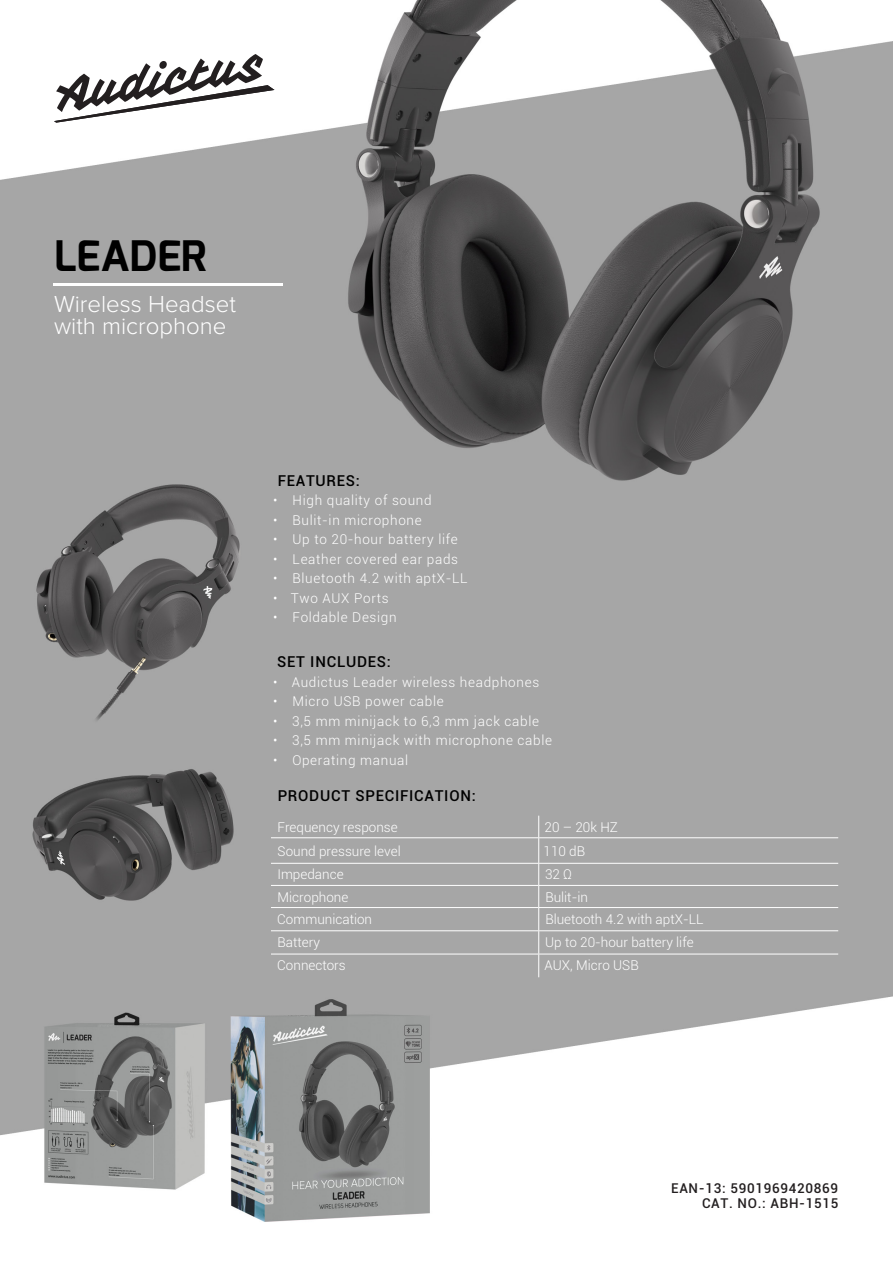
<style>
.page{position:relative;width:893px;height:1263px;background:#fff}
.page>*{position:absolute;margin:0;border:0;box-sizing:border-box;transform-origin:0 0}
.Header_in_TEXT_2{font:700 42px "Exo";color:#000}
.Header_in_TEXT_2-2{font:300 24px/22.5px "Proxima Nova";color:#fff}
.Header_in_TEXT_2-3{font:500 15px "Roboto";letter-spacing:.05em;color:#000}
.t1{font:300 13.5px "Roboto";letter-spacing:.05em;color:#fff}
.t2{font:300 13.5px "Roboto";color:#fff}
.t3{font:500 13.5px/15px "Roboto";letter-spacing:.05em;color:#231f20;text-align:right}
</style>
<div class="page">
<img style="left:0;top:0;width:893px;height:1222px">
<svg style="left:54px;top:54px;width:221px;height:69px"></svg>
<hr style="left:271px;top:837px;width:268px;height:1px;background:#fff">
<hr style="left:271px;top:863px;width:268px;height:1px;background:#fff">
<hr style="left:539px;top:837px;width:299px;height:1px;background:#fff">
<hr style="left:539px;top:863px;width:299px;height:1px;background:#fff">
<hr style="left:271px;top:885px;width:268px;height:1px;background:#fff">
<hr style="left:539px;top:885px;width:299px;height:1px;background:#fff">
<hr style="left:271px;top:907px;width:268px;height:1px;background:#fff">
<hr style="left:539px;top:907px;width:299px;height:1px;background:#fff">
<hr style="left:271px;top:930px;width:268px;height:1px;background:#fff">
<svg style="left:538px;top:816px;width:1px;height:161px"></svg>
<hr style="left:271px;top:954px;width:268px;height:1px;background:#fff">
<hr style="left:539px;top:930px;width:299px;height:1px;background:#fff">
<hr style="left:539px;top:954px;width:299px;height:1px;background:#fff">
<hr style="left:53px;top:284px;width:230px;height:2px;background:#fff">
<p class="Header_in_TEXT_2" style="left:54px;top:229px;width:154px">LEADER</p>
<p class="Header_in_TEXT_2-2" style="left:54px;top:291px;width:184px">Wireless Headset with microphone</p>
<p class="Header_in_TEXT_2-3" style="left:278px;top:470px;width:84px">FEATURES:</p>
<p class="t1" style="left:273px;top:491px;width:160px">• High quality of sound</p>
<p class="t1" style="left:273px;top:510px;width:150px">• Bulit-in microphone</p>
<p class="t1" style="left:273px;top:530px;width:186px">• Up to 20-hour battery life</p>
<p class="t1" style="left:273px;top:549px;width:186px">• Leather covered ear pads</p>
<p class="t1" style="left:273px;top:569px;width:196px">• Bluetooth 4.2 with aptX-LL</p>
<p class="t1" style="left:273px;top:588px;width:117px">• Two AUX Ports</p>
<p class="t1" style="left:273px;top:608px;width:125px">• Foldable Design</p>
<p class="Header_in_TEXT_2-3" style="left:277px;top:651px;width:115px">SET INCLUDES:</p>
<p class="t1" style="left:273px;top:672px;width:267px">• Audictus Leader wireless headphones</p>
<p class="t1" style="left:273px;top:692px;width:172px">• Micro USB power cable</p>
<p class="t1" style="left:273px;top:711px;width:267px">• 3,5 mm minijack to 6,3 mm jack cable</p>
<p class="t1" style="left:273px;top:731px;width:280px">• 3,5 mm minijack with microphone cable</p>
<p class="t1" style="left:273px;top:750px;width:136px">• Operating manual</p>
<p class="Header_in_TEXT_2-3" style="left:278px;top:785px;width:200px">PRODUCT SPECIFICATION:</p>
<p class="t2" style="left:278px;top:818px;width:122px">Frequency response</p>
<p class="t1" style="left:545px;top:818px;width:75px">20 – 20k HZ</p>
<p class="t2" style="left:278px;top:841px;width:125px">Sound pressure level</p>
<p class="t1" style="left:544px;top:841px;width:43px">110 dB</p>
<p class="t2" style="left:277px;top:865px;width:68px">Impedance</p>
<p class="t1" style="left:545px;top:865px;width:29px">32 Ω</p>
<p class="t2" style="left:278px;top:887px;width:72px">Microphone</p>
<p class="t1" style="left:545px;top:887px;width:44px">Bulit-in</p>
<p class="t2" style="left:277px;top:909px;width:96px">Communication</p>
<p class="t2" style="left:545px;top:909px;width:160px">Bluetooth 4.2 with aptX-LL</p>
<p class="t2" style="left:278px;top:933px;width:44px">Battery</p>
<p class="t2" style="left:545px;top:933px;width:150px">Up to 20-hour battery life</p>
<p class="t2" style="left:277px;top:956px;width:70px">Connectors</p>
<p class="t2" style="left:545px;top:956px;width:96px">AUX, Micro USB</p>
<p class="t3" style="left:671px;top:1180px;width:169px">EAN-13: 5901969420869<br>CAT. NO.: ABH-1515</p>
</div>
